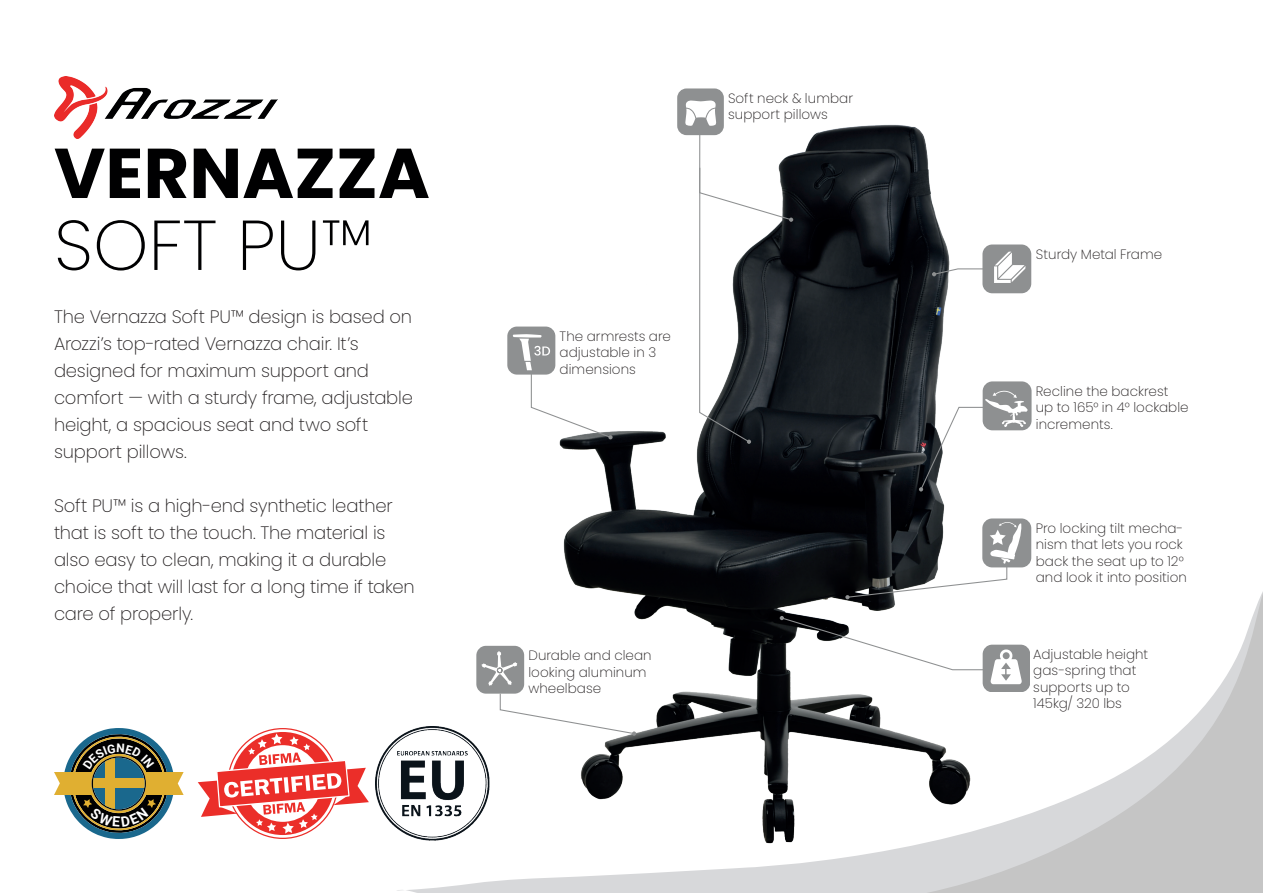
<style>
.page{position:relative;width:1263px;height:893px;background:#fff}
.page>*{position:absolute;margin:0;border:0;box-sizing:border-box;transform-origin:0 0}
.t1{font:700 70.35px "Poppins";color:#000001}
.t2{font:200 70.35px "Poppins";color:#000001}
.t3{font:200 18px/27px "Poppins";letter-spacing:-.01em;color:#231f20}
.t4{font:200 13.5px/16.5px "Poppins";letter-spacing:.005em;color:#231f20}
</style>
<div class="page">
<svg style="left:406px;top:592px;width:857px;height:301px"></svg>
<svg style="left:926px;top:593px;width:337px;height:300px"></svg>
<img style="left:54px;top:76px;width:224px;height:62px">
<svg style="left:198px;top:733px;width:156px;height:100px"></svg>
<img style="left:354px;top:705px;width:122px;height:157px">
<img style="left:476px;top:124px;width:595px;height:761px">
<svg style="left:932px;top:244px;width:99px;height:49px"></svg>
<svg style="left:919px;top:381px;width:112px;height:110px"></svg>
<svg style="left:845px;top:518px;width:186px;height:81px"></svg>
<svg style="left:780px;top:616px;width:249px;height:75px"></svg>
<svg style="left:476px;top:646px;width:160px;height:90px"></svg>
<svg style="left:507px;top:327px;width:106px;height:112px"></svg>
<svg style="left:677px;top:88px;width:116px;height:356px"></svg>
<svg style="left:54px;top:728px;width:130px;height:111px"></svg>
<h1 class="t1" style="left:54px;top:133px;width:377px">VERNAZZA</h1>
<h1 class="t2" style="left:54px;top:205px;width:319px">SOFT PU™</h1>
<p class="t3" style="left:54px;top:303px;width:361px">The Vernazza Soft PU™ design is based on Arozzi’s top-rated Vernazza chair. It’s designed for maximum support and comfort — with a sturdy frame, adjustable height, a spacious seat and two soft support pillows.</p>
<p class="t3" style="left:54px;top:492px;width:362px">Soft PU™ is a high-end synthetic leather that is soft to the touch. The material is also easy to clean, making it a durable choice that will last for a long time if taken care of properly.</p>
<p class="t4" style="left:728px;top:90px;width:126px">Soft neck &amp; lumbar support pillows</p>
<p class="t4" style="left:560px;top:328px;width:113px">The armrests are adjustable in 3 dimensions</p>
<p class="t4" style="left:528px;top:647px;width:125px">Durable and clean looking aluminum wheelbase</p>
<p class="t4" style="left:1036px;top:246px;width:128px">Sturdy Metal Frame</p>
<p class="t4" style="left:1036px;top:383px;width:154px">Recline the backrest up to 165° in 4° lockable increments.</p>
<p class="t4" style="left:1036px;top:520px;width:153px">Pro locking tilt mecha&shy;nism that lets you rock back the seat up to 12° and look it into position</p>
<p class="t4" style="left:1033px;top:646px;width:116px">Adjustable height gas-spring that supports up to<br>145kg/ 320 lbs</p>
</div>
